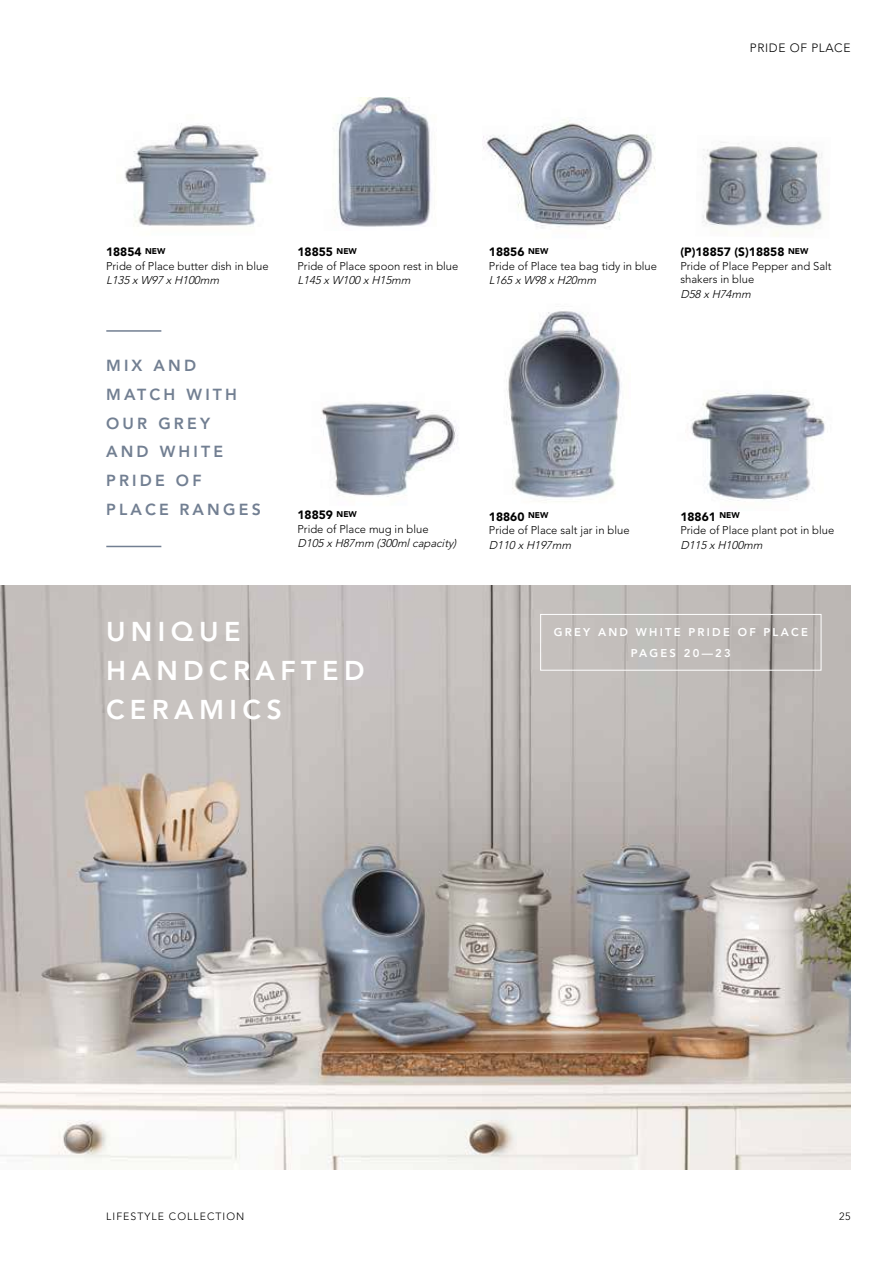
<style>
.page{position:relative;width:893px;height:1263px;background:#fff}
.page>*{position:absolute;margin:0;border:0;box-sizing:border-box;transform-origin:0 0}
.t1{font:800 27px/39px "Avenir LT Std";letter-spacing:.2em;color:#fff}
.t2{font:800 15.9px/28.7px "Avenir LT Std";letter-spacing:.2em;color:#727f92}
.t3{font:900 12px "Avenir LT Std";color:#000}
.t4{font:300 12px "Avenir LT Std";letter-spacing:.05em;color:#000}
.t5{font:300 11.25px/13.5px "Avenir LT Std";color:#000}
.t6{font:italic 300 11.25px "Avenir LT Std";color:#000}
.t7{font:800 11.25px/21px "Avenir LT Std";letter-spacing:.2em;color:#fff;text-align:center}
.t8{font:300 10.5px "Avenir LT Std";letter-spacing:.1em;color:#000}
</style>
<div class="page">
<img style="left:0;top:585px;width:850px;height:584px">
<img style="left:125px;top:123px;width:145px;height:104px">
<img style="left:333px;top:98px;width:98px;height:129px">
<img style="left:483px;top:119px;width:172px;height:109px">
<img style="left:321px;top:403px;width:137px;height:94px">
<img style="left:505px;top:311px;width:116px;height:191px">
<img style="left:691px;top:391px;width:134px;height:110px">
<img style="left:702px;top:142px;width:121px;height:95px">
<hr style="left:106px;top:330px;width:55px;height:2px;background:#727f92">
<hr style="left:106px;top:546px;width:55px;height:1px;background:#727f92">
<div style="left:540px;top:614px;width:281px;height:56px;border:1px solid #fff"></div>
<p class="t4" style="left:750px;top:40px;width:102px">PRIDE OF PLACE</p>
<p class="t3" style="left:106px;top:245px;width:61px">18854 <sup>NEW</sup></p>
<p class="t5" style="left:106px;top:259px;width:164px">Pride of Place butter dish in blue</p>
<p class="t6" style="left:106px;top:274px;width:116px">L135 x W97 x H100mm</p>
<p class="t3" style="left:297px;top:245px;width:61px">18855 <sup>NEW</sup></p>
<p class="t5" style="left:297px;top:259px;width:162px">Pride of Place spoon rest in blue</p>
<p class="t6" style="left:297px;top:274px;width:116px">L145 x W100 x H15mm</p>
<h2 class="t2" style="left:106px;top:352px;width:156px">MIX AND<br>MATCH WITH<br>OUR GREY<br>AND WHITE<br>PRIDE OF<br>PLACE RANGES</h2>
<p class="t3" style="left:297px;top:508px;width:61px">18859 <sup>NEW</sup></p>
<p class="t5" style="left:297px;top:522px;width:133px">Pride of Place mug in blue</p>
<p class="t6" style="left:297px;top:537px;width:160px">D105 x H87mm (300ml capacity)</p>
<p class="t3" style="left:489px;top:245px;width:61px">18856 <sup>NEW</sup></p>
<p class="t5" style="left:489px;top:259px;width:170px">Pride of Place tea bag tidy in blue</p>
<p class="t6" style="left:489px;top:274px;width:110px">L165 x W98 x H20mm</p>
<p class="t3" style="left:680px;top:245px;width:129px">(P)18857 (S)18858 <sup>NEW</sup></p>
<p class="t5" style="left:680px;top:259px;width:153px">Pride of Place Pepper and Salt shakers in blue</p>
<p class="t6" style="left:680px;top:287px;width:73px">D58 x H74mm</p>
<p class="t3" style="left:489px;top:509px;width:61px">18860 <sup>NEW</sup></p>
<p class="t5" style="left:489px;top:524px;width:142px">Pride of Place salt jar in blue</p>
<p class="t6" style="left:489px;top:538px;width:85px">D110 x H197mm</p>
<p class="t3" style="left:680px;top:509px;width:61px">18861 <sup>NEW</sup></p>
<p class="t5" style="left:680px;top:524px;width:156px">Pride of Place plant pot in blue</p>
<p class="t6" style="left:680px;top:538px;width:85px">D115 x H100mm</p>
<h1 class="t1" style="left:106px;top:613px;width:260px">UNIQUE<br>HANDCRAFTED<br>CERAMICS</h1>
<p class="t7" style="left:554px;top:622px;width:256px">GREY AND WHITE PRIDE OF PLACE<br>PAGES 20—23</p>
<p class="t8" style="left:106px;top:1211px;width:140px">LIFESTYLE COLLECTION</p>
<p class="t8" style="left:839px;top:1211px;width:13px">25</p>
</div>
